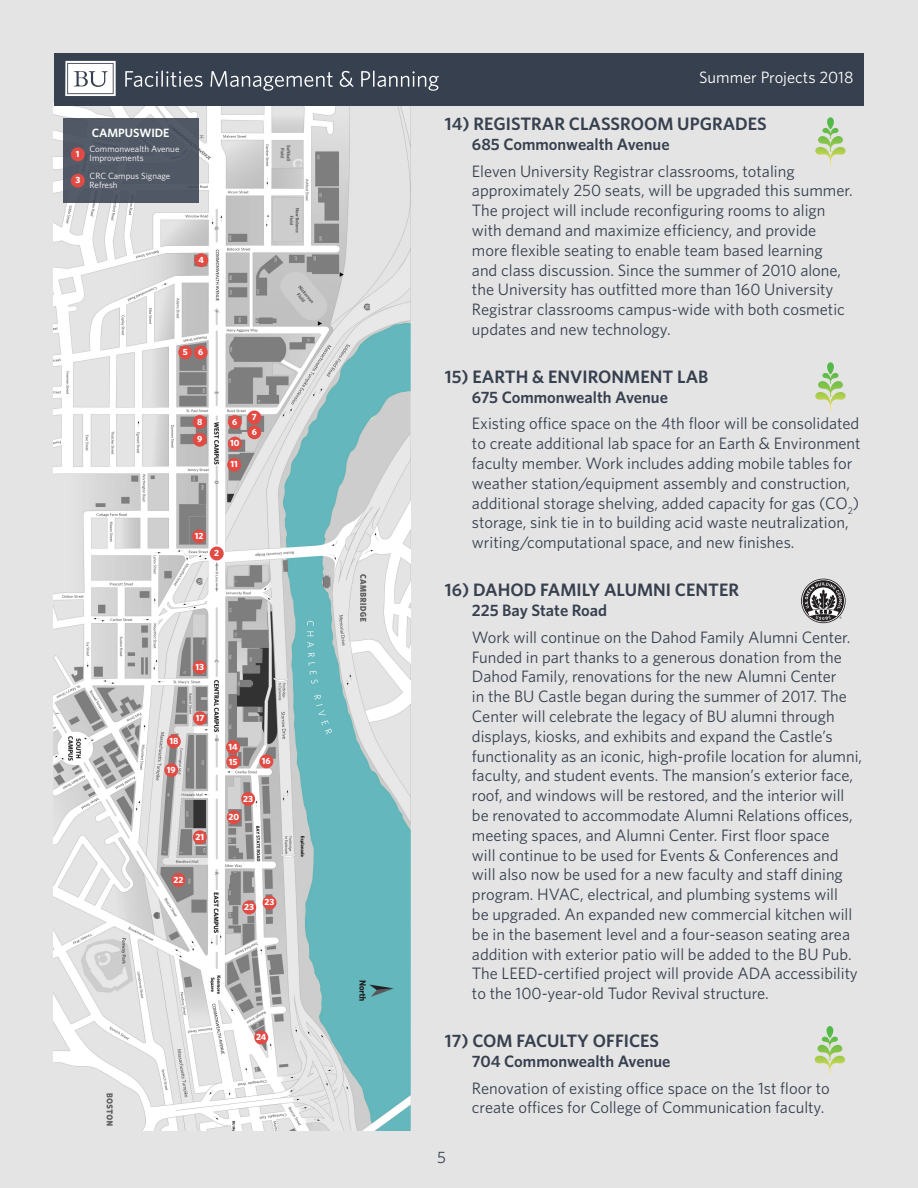
<style>
.page{position:relative;width:918px;height:1188px;background:#e4e4e4}
.page>*{position:absolute;margin:0;border:0;box-sizing:border-box;transform-origin:0 0}
.t1{font:600 18px "Whitney";color:#37404f}
.Copy{font:16.5px/19.8px "Whitney";color:#37404f}
.Address{font:600 16.5px "Whitney";color:#37404f}
.t2{font:16.5px "Whitney";color:#fff}
.t3{font:600 12px "Whitney";color:#fff}
.t4{font:9px/9px "Whitney";color:#fff}
.t5{font:700 9px/14.7px "Whitney";color:#fff}
</style>
<div class="page">
<img style="left:54px;top:106px;width:357px;height:1025px">
<div style="left:54px;top:54px;width:810px;height:52px;background:#37404f"></div>
<div style="left:63px;top:119px;width:136px;height:84px;background:#505865"></div>
<svg style="left:65px;top:61px;width:51px;height:35px;background:#dcdee0"></svg>
<svg style="left:125px;top:71px;width:78px;height:16px"></svg>
<svg style="left:210px;top:71px;width:123px;height:20px"></svg>
<svg style="left:340px;top:71px;width:14px;height:16px"></svg>
<svg style="left:361px;top:71px;width:78px;height:20px"></svg>
<svg style="left:815px;top:362px;width:31px;height:48px"></svg>
<svg style="left:815px;top:117px;width:31px;height:48px"></svg>
<svg style="left:801px;top:579px;width:45px;height:44px"></svg>
<svg style="left:815px;top:1026px;width:30px;height:48px"></svg>
<svg style="left:71px;top:147px;width:14px;height:14px"></svg>
<svg style="left:71px;top:174px;width:14px;height:14px"></svg>
<svg style="left:194px;top:253px;width:14px;height:14px"></svg>
<svg style="left:178px;top:345px;width:30px;height:14px"></svg>
<svg style="left:193px;top:415px;width:14px;height:32px"></svg>
<svg style="left:227px;top:458px;width:14px;height:14px"></svg>
<svg style="left:192px;top:529px;width:32px;height:31px"></svg>
<svg style="left:193px;top:660px;width:14px;height:14px"></svg>
<svg style="left:226px;top:740px;width:14px;height:29px"></svg>
<svg style="left:259px;top:754px;width:14px;height:14px"></svg>
<svg style="left:193px;top:711px;width:14px;height:14px"></svg>
<svg style="left:167px;top:734px;width:14px;height:14px"></svg>
<svg style="left:164px;top:763px;width:14px;height:14px"></svg>
<svg style="left:193px;top:830px;width:14px;height:14px"></svg>
<svg style="left:172px;top:873px;width:13px;height:14px"></svg>
<svg style="left:227px;top:792px;width:28px;height:32px"></svg>
<svg style="left:263px;top:896px;width:14px;height:14px"></svg>
<svg style="left:242px;top:900px;width:14px;height:14px"></svg>
<svg style="left:254px;top:1031px;width:14px;height:13px"></svg>
<svg style="left:228px;top:410px;width:33px;height:41px"></svg>
<p class="t5" style="left:76px;top:146px;width:5px">1</p>
<p class="t5" style="left:75px;top:173px;width:6px">3</p>
<p class="t3" style="left:92px;top:125px;width:79px">CAMPUSWIDE</p>
<p class="t4" style="left:90px;top:144px;width:91px">Commonwealth Avenue<br>Improvements</p>
<p class="t4" style="left:90px;top:171px;width:82px">CRC Campus Signage<br>Refresh</p>
<p class="t5" style="left:199px;top:252px;width:7px">4</p>
<p class="t5" style="left:183px;top:344px;width:6px">5</p>
<p class="t5" style="left:198px;top:344px;width:7px">6</p>
<p class="t5" style="left:197px;top:414px;width:7px">8</p>
<p class="t5" style="left:232px;top:414px;width:7px">6</p>
<p class="t5" style="left:197px;top:432px;width:7px">9</p>
<p class="t5" style="left:230px;top:436px;width:11px">10</p>
<p class="t5" style="left:230px;top:457px;width:9px">11</p>
<p class="t5" style="left:252px;top:409px;width:6px">7</p>
<p class="t5" style="left:252px;top:424px;width:7px">6</p>
<p class="t5" style="left:195px;top:528px;width:10px">12</p>
<p class="t5" style="left:214px;top:546px;width:6px">2</p>
<p class="t5" style="left:195px;top:659px;width:10px">13</p>
<p class="t5" style="left:169px;top:733px;width:10px">18</p>
<p class="t5" style="left:167px;top:762px;width:10px">19</p>
<p class="t5" style="left:196px;top:710px;width:10px">17</p>
<p class="t5" style="left:196px;top:829px;width:10px">21</p>
<p class="t5" style="left:174px;top:872px;width:11px">22</p>
<p class="t5" style="left:228px;top:739px;width:11px">14<br>15</p>
<p class="t5" style="left:262px;top:753px;width:10px">16</p>
<p class="t5" style="left:243px;top:791px;width:11px">23</p>
<p class="t5" style="left:228px;top:809px;width:12px">20</p>
<p class="t5" style="left:244px;top:899px;width:11px">23</p>
<p class="t5" style="left:265px;top:895px;width:11px">23</p>
<p class="t5" style="left:256px;top:1030px;width:12px">24</p>
<p class="t2" style="left:699px;top:67px;width:156px">Summer Projects 2018</p>
<p class="t1" style="left:445px;top:112px;width:323px">14) REGISTRAR CLASSROOM UPGRADES</p>
<p class="Address" style="left:472px;top:133px;width:199px">685 Commonwealth Avenue</p>
<p class="Copy" style="left:472px;top:161px;width:382px">Eleven University Registrar classrooms, totaling approximately 250 seats, will be upgraded this summer.<br>The project will include reconfiguring rooms to align with demand and maximize efficiency, and provide more flexible seating to enable team based learning<br>and class discussion. Since the summer of 2010 alone, the University has outfitted more than 160 University Registrar classrooms campus-wide with both cosmetic updates and new technology.</p>
<p class="t1" style="left:445px;top:365px;width:265px">15) EARTH &amp; ENVIRONMENT LAB</p>
<p class="Address" style="left:472px;top:386px;width:198px">675 Commonwealth Avenue</p>
<p class="Copy" style="left:472px;top:413px;width:390px">Existing office space on the 4th floor will be consolidated to create additional lab space for an Earth &amp; Environment faculty member. Work includes adding mobile tables for weather station/equipment assembly and construction, additional storage shelving, added capacity for gas (CO<sub>2</sub>) storage, sink tie in to building acid waste neutralization, writing/computational space, and new finishes.</p>
<p class="t1" style="left:445px;top:578px;width:296px">16) DAHOD FAMILY ALUMNI CENTER</p>
<p class="Address" style="left:472px;top:599px;width:137px">225 Bay State Road</p>
<p class="Copy" style="left:472px;top:627px;width:392px">Work will continue on the Dahod Family Alumni Center.<br>Funded in part thanks to a generous donation from the Dahod Family, renovations for the new Alumni Center<br>in the BU Castle began during the summer of 2017. The Center will celebrate the legacy of BU alumni through displays, kiosks, and exhibits and expand the Castle’s functionality as an iconic, high-profile location for alumni, faculty, and student events. The mansion’s exterior face, roof, and windows will be restored, and the interior will be renovated to accommodate Alumni Relations offices, meeting spaces, and Alumni Center. First floor space<br>will continue to be used for Events &amp; Conferences and will also now be used for a new faculty and staff dining program. HVAC, electrical, and plumbing systems will<br>be upgraded. An expanded new commercial kitchen will be in the basement level and a four-season seating area addition with exterior patio will be added to the BU Pub.<br>The LEED-certified project will provide ADA accessibility to the 100-year-old Tudor Revival structure.</p>
<p class="t1" style="left:445px;top:1029px;width:216px">17) COM FACULTY OFFICES</p>
<p class="Address" style="left:472px;top:1050px;width:200px">704 Commonwealth Avenue</p>
<p class="Copy" style="left:472px;top:1078px;width:359px">Renovation of existing office space on the 1st floor to create offices for College of Communication faculty.</p>
<p class="Copy" style="left:437px;top:1147px;width:10px">5</p>
</div>
